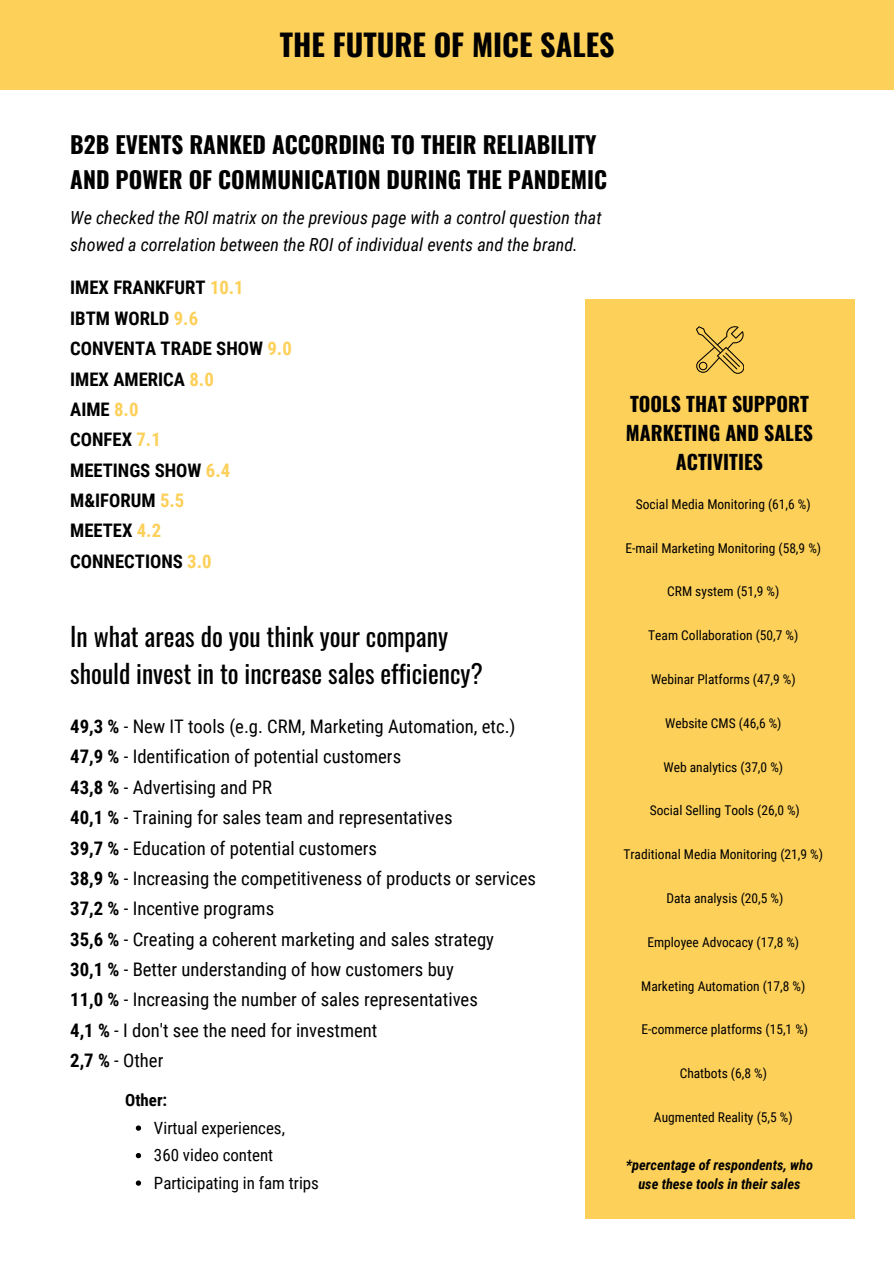
<style>
.page{position:relative;width:894px;height:1264px;background:#fff}
.page>*{position:absolute;margin:0;border:0;box-sizing:border-box;transform-origin:0 0}
.t1{font:700 30px "Oswald";color:#000}
.t2{font:25.5px/37.2px "Oswald";color:#000}
.t3{font:700 23.1px/34.7px "Oswald";color:#000}
.t4{font:700 19.8px/29px "Oswald";color:#000;text-align:center}
.t5{font:18.75px "Roboto Condensed";color:#000}
.t6{font:700 18.75px "Roboto Condensed";color:#000}
.t7{font:italic 18px/27px "Roboto Condensed";color:#000}
.t8{font:16.95px "Roboto Condensed";color:#000}
.t9{font:700 16.95px "Roboto Condensed";color:#000}
.t10{font:italic 700 14.4px/19.6px "Roboto Condensed";color:#000;text-align:center}
.t11{font:13.5px "Roboto Condensed";color:#000}
.s1{color:#fdd05a}
.s2{font-weight:700}
</style>
<div class="page">
<div style="left:0;top:0;width:893px;height:90px;background:#fdd05a"></div>
<div style="left:585px;top:299px;width:269px;height:919px;background:#fdd05a"></div>
<svg style="left:696px;top:326px;width:47px;height:48px"></svg>
<svg style="left:136px;top:1125px;width:5px;height:5px"></svg>
<svg style="left:136px;top:1153px;width:5px;height:5px"></svg>
<svg style="left:136px;top:1180px;width:5px;height:5px"></svg>
<p class="t1" style="left:280px;top:21px;width:336px">THE FUTURE OF MICE SALES</p>
<p class="t3" style="left:70px;top:126px;width:538px">B2B EVENTS RANKED ACCORDING TO THEIR RELIABILITY<br>AND POWER OF COMMUNICATION DURING THE PANDEMIC</p>
<p class="t7" style="left:70px;top:204px;width:532px">We checked the ROI matrix on the previous page with a control question that showed a correlation between the ROI of individual events and the brand.</p>
<p class="t6" style="left:70px;top:277px;width:175px">IMEX FRANKFURT <span class="s1">10.1</span></p>
<p class="t6" style="left:70px;top:307px;width:129px">IBTM WORLD <span class="s1">9.6</span></p>
<p class="t6" style="left:70px;top:338px;width:223px">CONVENTA TRADE SHOW <span class="s1">9.0</span></p>
<p class="t6" style="left:70px;top:368px;width:145px">IMEX AMERICA <span class="s1">8.0</span></p>
<p class="t6" style="left:70px;top:398px;width:70px">AIME <span class="s1">8.0</span></p>
<p class="t6" style="left:70px;top:429px;width:92px">CONFEX <span class="s1">7.1</span></p>
<p class="t6" style="left:70px;top:459px;width:161px">MEETINGS SHOW <span class="s1">6.4</span></p>
<p class="t6" style="left:70px;top:489px;width:115px">M&amp;IFORUM <span class="s1">5.5</span></p>
<p class="t6" style="left:70px;top:520px;width:92px">MEETEX <span class="s1">4.2</span></p>
<p class="t6" style="left:70px;top:550px;width:143px">CONNECTIONS <span class="s1">3.0</span></p>
<p class="t2" style="left:70px;top:617px;width:414px">In what areas do you think your company should invest in to increase sales efficiency?</p>
<p class="t5" style="left:70px;top:715px;width:446px"><span class="s2">49,3 %</span> - New IT tools (e.g. CRM, Marketing Automation, etc.)</p>
<p class="t5" style="left:70px;top:746px;width:332px"><span class="s2">47,9 %</span> - Identification of potential customers</p>
<p class="t5" style="left:70px;top:776px;width:203px"><span class="s2">43,8 %</span> - Advertising and PR</p>
<p class="t5" style="left:70px;top:806px;width:383px"><span class="s2">40,1 %</span> - Training for sales team and representatives</p>
<p class="t5" style="left:70px;top:837px;width:308px"><span class="s2">39,7 %</span> - Education of potential customers</p>
<p class="t5" style="left:70px;top:867px;width:467px"><span class="s2">38,9 %</span> - Increasing the competitiveness of products or services</p>
<p class="t5" style="left:70px;top:897px;width:205px"><span class="s2">37,2 %</span> - Incentive programs</p>
<p class="t5" style="left:70px;top:928px;width:425px"><span class="s2">35,6 %</span> - Creating a coherent marketing and sales strategy</p>
<p class="t5" style="left:70px;top:958px;width:385px"><span class="s2">30,1 %</span> - Better understanding of how customers buy</p>
<p class="t5" style="left:70px;top:988px;width:409px"><span class="s2">11,0 %</span> - Increasing the number of sales representatives</p>
<p class="t5" style="left:70px;top:1019px;width:308px"><span class="s2">4,1 %</span> - I don't see the need for investment</p>
<p class="t5" style="left:70px;top:1049px;width:95px"><span class="s2">2,7 %</span> - Other</p>
<p class="t9" style="left:125px;top:1090px;width:44px">Other:</p>
<p class="t8" style="left:154px;top:1118px;width:132px">Virtual experiences,</p>
<p class="t8" style="left:154px;top:1145px;width:121px">360 video content</p>
<p class="t8" style="left:154px;top:1173px;width:166px">Participating in fam trips</p>
<p class="t4" style="left:625px;top:389px;width:189px">TOOLS THAT SUPPORT<br>MARKETING AND SALES<br>ACTIVITIES</p>
<p class="t11" style="left:635px;top:496px;width:176px">Social Media Monitoring (61,6 %)</p>
<p class="t11" style="left:625px;top:540px;width:197px">E-mail Marketing Monitoring (58,9 %)</p>
<p class="t11" style="left:667px;top:584px;width:114px">CRM system (51,9 %)</p>
<p class="t11" style="left:648px;top:627px;width:151px">Team Collaboration (50,7 %)</p>
<p class="t11" style="left:650px;top:671px;width:146px">Webinar Platforms (47,9 %)</p>
<p class="t11" style="left:665px;top:715px;width:118px">Website CMS (46,6 %)</p>
<p class="t11" style="left:663px;top:759px;width:121px">Web analytics (37,0 %)</p>
<p class="t11" style="left:649px;top:802px;width:151px">Social Selling Tools (26,0 %)</p>
<p class="t11" style="left:623px;top:846px;width:201px">Traditional Media Monitoring (21,9 %)</p>
<p class="t11" style="left:666px;top:890px;width:118px">Data analysis (20,5 %)</p>
<p class="t11" style="left:647px;top:934px;width:153px">Employee Advocacy (17,8 %)</p>
<p class="t11" style="left:641px;top:978px;width:166px">Marketing Automation (17,8 %)</p>
<p class="t11" style="left:641px;top:1021px;width:168px">E-commerce platforms (15,1 %)</p>
<p class="t11" style="left:679px;top:1065px;width:89px">Chatbots (6,8 %)</p>
<p class="t11" style="left:653px;top:1109px;width:140px">Augmented Reality (5,5 %)</p>
<p class="t10" style="left:625px;top:1154px;width:189px">*percentage of respondents, who use these tools in their sales</p>
</div>
